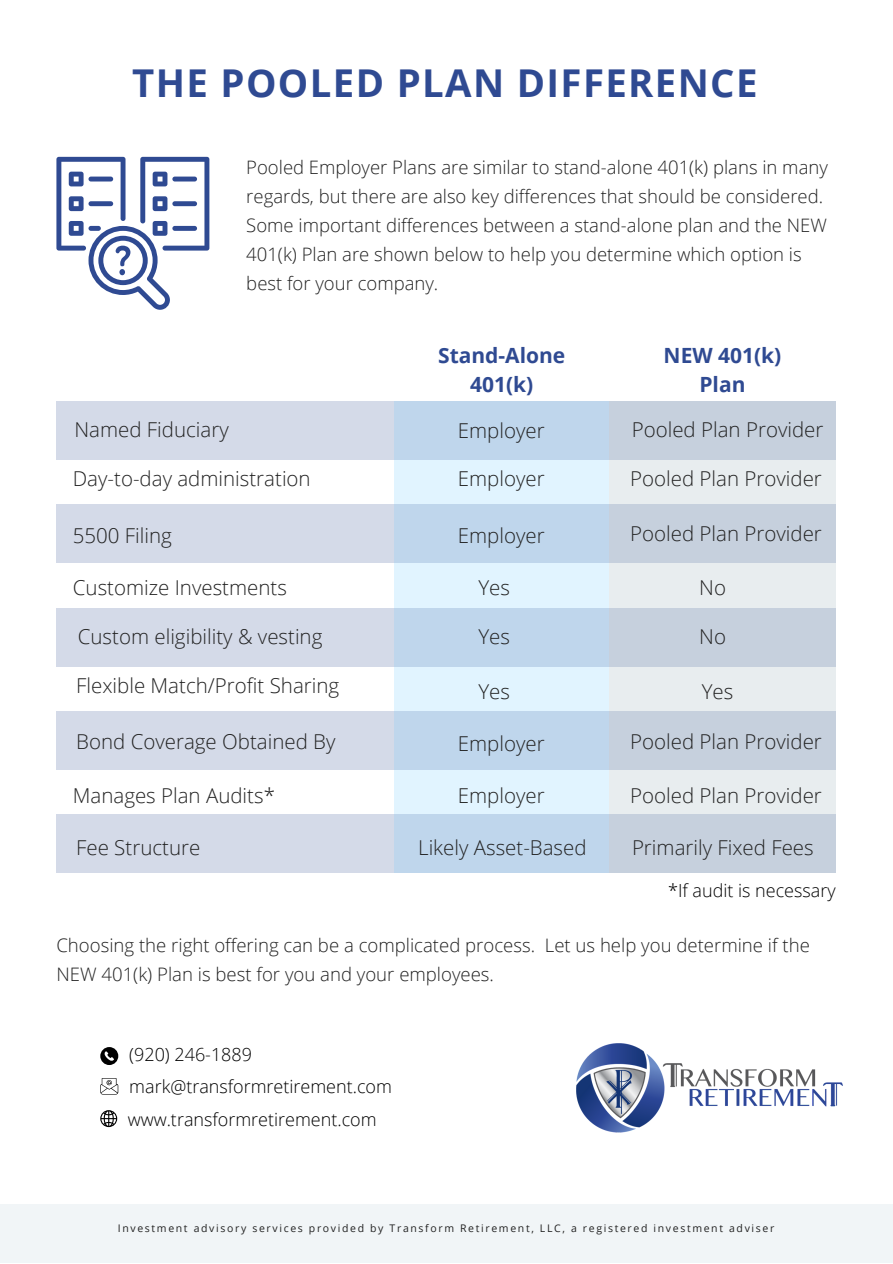
<style>
.page{position:relative;width:893px;height:1264px;background:#fff}
.page>*{position:absolute;margin:0;border:0;box-sizing:border-box;transform-origin:0 0}
.t1{font:700 38.4px "Open Sans";letter-spacing:.035em;color:#2f4a92}
.t2{font:700 21px/29.2px "Open Sans";color:#2f4a92;text-align:center}
.t3{font:300 20.55px "Open Sans";color:#222}
.t4{font:300 18.6px/29.2px "Open Sans";color:#222}
.t5{font:300 18.45px/29px "Open Sans";color:#222}
.t6{font:300 18px "Open Sans";color:#000}
.t7{font:10.5px "Open Sans";letter-spacing:.155em;color:#222}
</style>
<div class="page">
<div style="left:56px;top:401px;width:779px;height:58px;background:#d4dae8"></div>
<div style="left:56px;top:504px;width:779px;height:59px;background:#d4dae8"></div>
<div style="left:56px;top:608px;width:779px;height:58px;background:#d4dae8"></div>
<div style="left:56px;top:711px;width:779px;height:58px;background:#d4dae8"></div>
<div style="left:56px;top:814px;width:779px;height:59px;background:#d4dae8"></div>
<svg style="left:609px;top:401px;width:226px;height:471px;fill:#c6d0dd"></svg>
<svg style="left:394px;top:401px;width:215px;height:471px;background:#cbe1f3"></svg>
<div style="left:0;top:1204px;width:892px;height:58px;background:#f1f5f7"></div>
<svg style="left:56px;top:157px;width:153px;height:153px"></svg>
<div style="left:172px;top:226px;width:25px;height:5px;background:#2f4a92;border-radius:2px"></div>
<img style="left:576px;top:1043px;width:267px;height:89px">
<svg style="left:100px;top:1047px;width:18px;height:18px"></svg>
<svg style="left:100px;top:1078px;width:18px;height:16px"></svg>
<svg style="left:100px;top:1110px;width:17px;height:17px"></svg>
<h1 class="t1" style="left:132px;top:56px;width:626px">THE POOLED PLAN DIFFERENCE</h1>
<p class="t5" style="left:246px;top:153px;width:583px">Pooled Employer Plans are similar to stand-alone 401(k) plans in many regards, but there are also key differences that should be considered.<br>Some important differences between a stand-alone plan and the NEW 401(k) Plan are shown below to help you determine which option is best for your company.</p>
<p class="t3" style="left:74px;top:415px;width:156px">Named Fiduciary</p>
<p class="t3" style="left:73px;top:464px;width:239px">Day-to-day administration</p>
<p class="t3" style="left:73px;top:520px;width:101px">5500 Filing</p>
<p class="t3" style="left:73px;top:573px;width:215px">Customize Investments</p>
<p class="t3" style="left:78px;top:621px;width:246px">Custom eligibility &amp; vesting</p>
<p class="t3" style="left:76px;top:671px;width:264px">Flexible Match/Profit Sharing</p>
<p class="t3" style="left:76px;top:727px;width:261px">Bond Coverage Obtained By</p>
<p class="t3" style="left:73px;top:781px;width:203px">Manages Plan Audits*</p>
<p class="t3" style="left:76px;top:832px;width:126px">Fee Structure</p>
<p class="t2" style="left:438px;top:340px;width:129px">Stand-Alone<br>401(k)</p>
<p class="t2" style="left:663px;top:340px;width:119px">NEW 401(k)<br>Plan</p>
<p class="t3" style="left:458px;top:416px;width:88px">Employer</p>
<p class="t3" style="left:631px;top:415px;width:193px">Pooled Plan Provider</p>
<p class="t3" style="left:458px;top:464px;width:88px">Employer</p>
<p class="t3" style="left:630px;top:464px;width:193px">Pooled Plan Provider</p>
<p class="t3" style="left:458px;top:520px;width:88px">Employer</p>
<p class="t3" style="left:630px;top:518px;width:193px">Pooled Plan Provider</p>
<p class="t3" style="left:478px;top:573px;width:33px">Yes</p>
<p class="t3" style="left:699px;top:573px;width:28px">No</p>
<p class="t3" style="left:478px;top:622px;width:33px">Yes</p>
<p class="t3" style="left:699px;top:622px;width:28px">No</p>
<p class="t3" style="left:478px;top:676px;width:33px">Yes</p>
<p class="t3" style="left:458px;top:729px;width:88px">Employer</p>
<p class="t3" style="left:701px;top:676px;width:33px">Yes</p>
<p class="t3" style="left:630px;top:727px;width:193px">Pooled Plan Provider</p>
<p class="t3" style="left:458px;top:781px;width:88px">Employer</p>
<p class="t3" style="left:630px;top:781px;width:193px">Pooled Plan Provider</p>
<p class="t3" style="left:418px;top:832px;width:170px">Likely Asset-Based</p>
<p class="t3" style="left:632px;top:832px;width:183px">Primarily Fixed Fees</p>
<p class="t6" style="left:668px;top:877px;width:169px">*If audit is necessary</p>
<p class="t4" style="left:56px;top:930px;width:754px">Choosing the right offering can be a complicated process. Let us help you determine if the<br>NEW 401(k) Plan is best for you and your employees.</p>
<p class="t6" style="left:129px;top:1041px;width:124px">(920) 246-1889</p>
<p class="t6" style="left:129px;top:1073px;width:264px">mark@transformretirement.com</p>
<p class="t6" style="left:128px;top:1106px;width:250px">www.transformretirement.com</p>
<p class="t7" style="left:118px;top:1220px;width:658px">Investment advisory services provided by Transform Retirement, LLC, a registered investment adviser</p>
</div>
